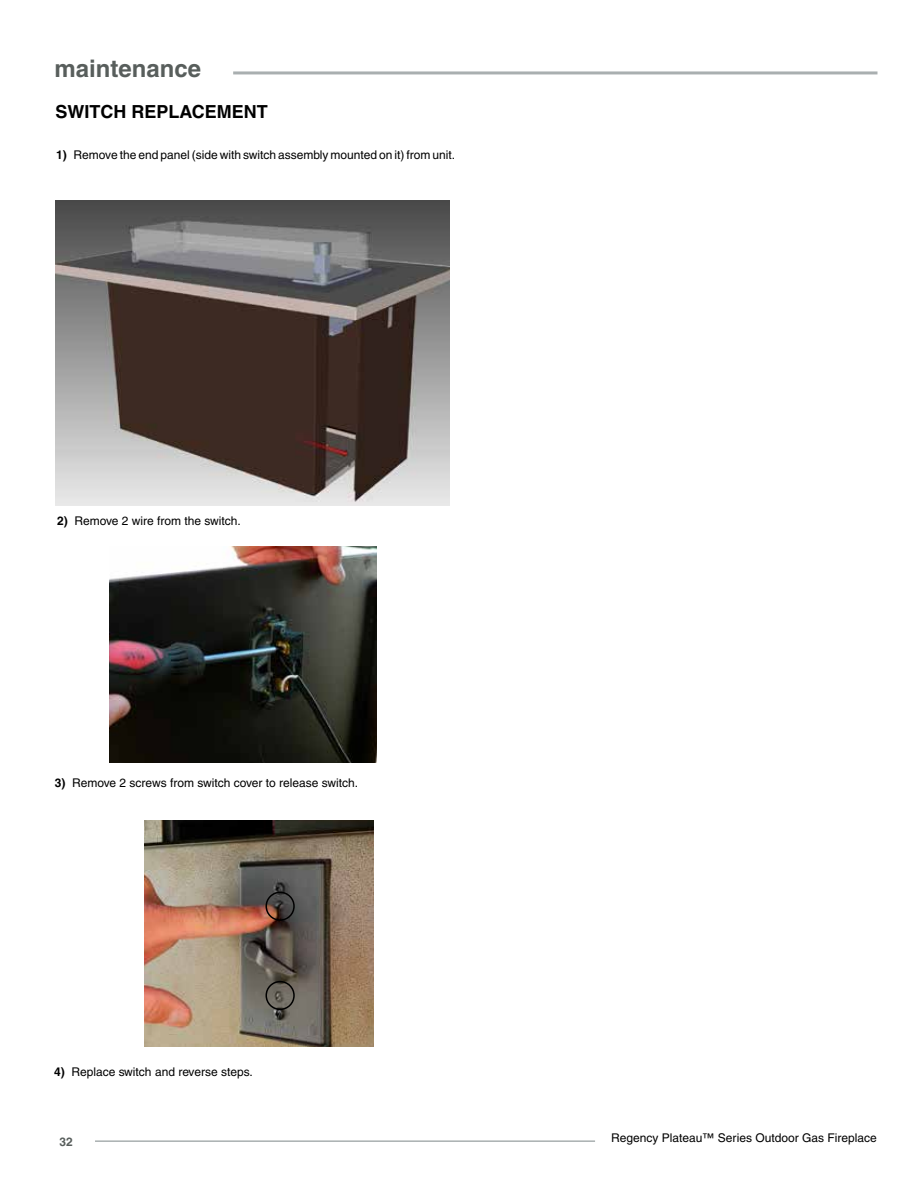
<style>
.page{position:relative;width:918px;height:1188px;background:#fff}
.page>*{position:absolute;margin:0;border:0;box-sizing:border-box;transform-origin:0 0}
.t1{font:700 24px "Helvetica";color:#585e5c}
.t2{font:700 18px "Helvetica";color:#000}
.t3{font:12px "Helvetica";color:#000}
.t4{font:700 12px "Helvetica";color:#585e5c}
.s1{font-weight:700}
</style>
<div class="page">
<hr style="left:95px;top:1140px;width:500px;height:2px;background:#a9afb0">
<hr style="left:233px;top:71px;width:644px;height:3px;background:#a9afb0">
<img style="left:56px;top:201px;width:394px;height:304px">
<img style="left:110px;top:547px;width:266px;height:216px">
<img style="left:145px;top:820px;width:228px;height:227px">
<div style="left:266px;top:892px;width:29px;height:29px;border:2px solid #000;border-radius:50%"></div>
<div style="left:266px;top:981px;width:29px;height:29px;border:2px solid #000;border-radius:50%"></div>
<h1 class="t1" style="left:54px;top:54px;width:148px">maintenance</h1>
<h2 class="t2" style="left:56px;top:101px;width:214px">SWITCH REPLACEMENT</h2>
<p class="t3" style="left:56px;top:148px;width:400px"><span class="s1">1)</span> Remove the end panel (side with switch assembly mounted on it) from unit.</p>
<p class="t3" style="left:57px;top:514px;width:185px"><span class="s1">2)</span> Remove 2 wire from the switch.</p>
<p class="t3" style="left:55px;top:776px;width:305px"><span class="s1">3)</span> Remove 2 screws from switch cover to release switch.</p>
<p class="t3" style="left:54px;top:1065px;width:200px"><span class="s1">4)</span> Replace switch and reverse steps.</p>
<p class="t4" style="left:60px;top:1134px;width:15px">32</p>
<p class="t3" style="left:611px;top:1131px;width:267px">Regency Plateau™ Series Outdoor Gas Fireplace</p>
</div>
